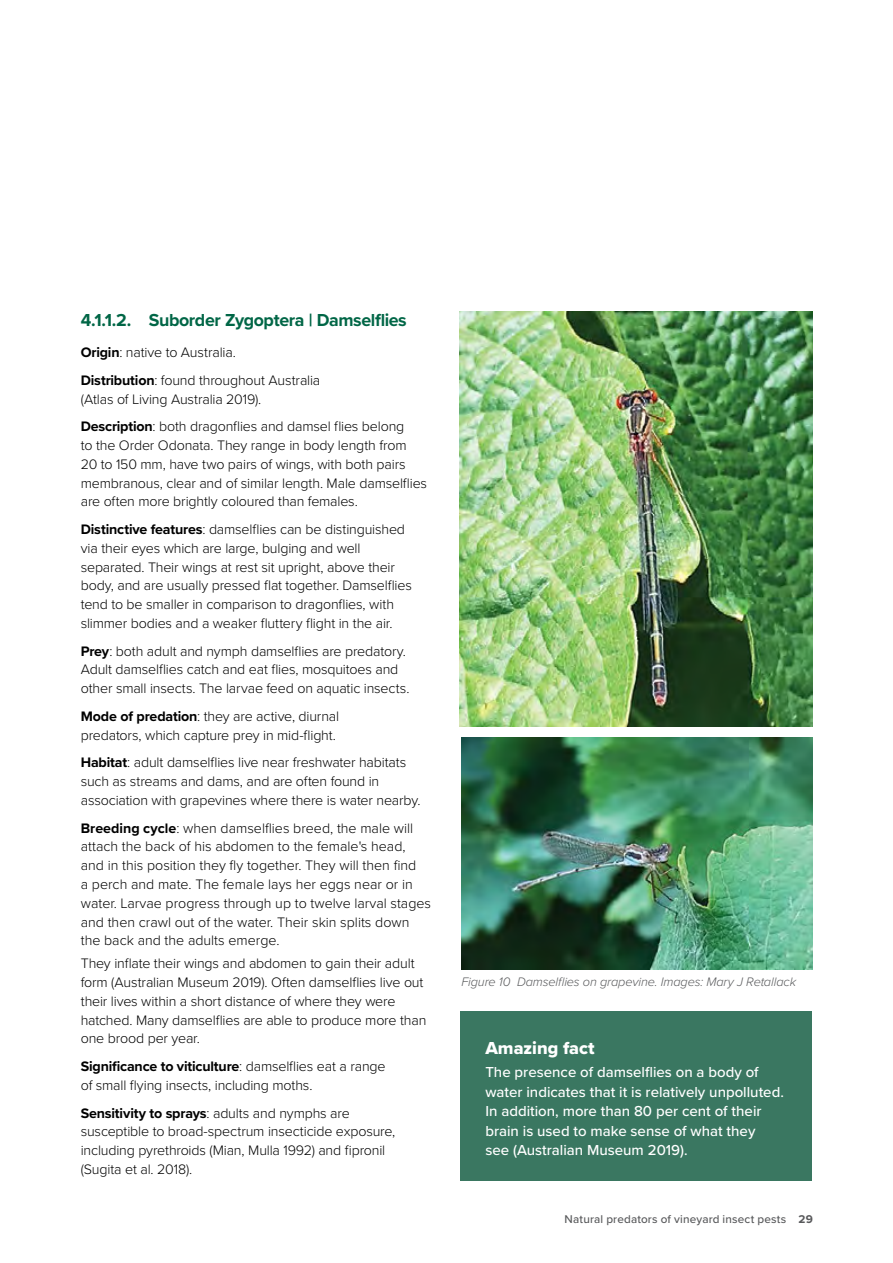
<style>
.page{position:relative;width:893px;height:1263px;background:#fff}
.page>*{position:absolute;margin:0;border:0;box-sizing:border-box;transform-origin:0 0}
.t1{font:700 18px "Proxima Nova";letter-spacing:-.02em;color:#006646}
.t2{font:18px "Proxima Nova Extrabld";color:#fff}
.t3{font:500 15px/19.5px "Proxima Nova";color:#fff}
.t4{font:300 14.25px/18.8px "Proxima Nova";letter-spacing:-.01em;color:#000}
.t5{font:italic 300 12.75px "Proxima Nova";letter-spacing:-.01em;color:#58595b}
.t6{font:500 11.7px "Proxima Nova";letter-spacing:.015em;color:#58595b}
.s1{font-weight:700}
</style>
<div class="page">
<img style="left:461px;top:737px;width:352px;height:233px">
<img style="left:460px;top:311px;width:352px;height:415px">
<div style="left:460px;top:1011px;width:351px;height:170px;background:#3a7761"></div>
<p class="t1" style="left:81px;top:306px;width:327px">4.1.1.2. Suborder Zygoptera | Damselflies</p>
<p class="t4" style="left:81px;top:338px;width:241px;line-height:27.8px"><span class="s1">Origin</span>: native to Australia.<br><span class="s1">Distribution</span>: found throughout Australia</p>
<p class="t4" style="left:81px;top:384px;width:325px;line-height:27.8px">(Atlas of Living Australia 2019).<br><span class="s1">Description</span>: both dragonflies and damsel flies belong</p>
<p class="t4" style="left:81px;top:435px;width:348px">to the Order Odonata. They range in body length from<br>20 to 150 mm, have two pairs of wings, with both pairs membranous, clear and of similar length. Male damselflies are often more brightly coloured than females.</p>
<p class="t4" style="left:81px;top:519px;width:333px"><span class="s1">Distinctive features</span>: damselflies can be distinguished via their eyes which are large, bulging and well separated. Their wings at rest sit upright, above their body, and are usually pressed flat together. Damselflies tend to be smaller in comparison to dragonflies, with slimmer bodies and a weaker fluttery flight in the air.</p>
<p class="t4" style="left:81px;top:641px;width:330px"><span class="s1">Prey</span>: both adult and nymph damselflies are predatory.<br>Adult damselflies catch and eat flies, mosquitoes and other small insects. The larvae feed on aquatic insects.</p>
<p class="t4" style="left:81px;top:706px;width:260px"><span class="s1">Mode of predation</span>: they are active, diurnal predators, which capture prey in mid-flight.</p>
<p class="t4" style="left:81px;top:752px;width:341px"><span class="s1">Habitat</span>: adult damselflies live near freshwater habitats such as streams and dams, and are often found in association with grapevines where there is water nearby.</p>
<p class="t4" style="left:81px;top:818px;width:352px"><span class="s1">Breeding cycle</span>: when damselflies breed, the male will attach the back of his abdomen to the female's head, and in this position they fly together. They will then find<br>a perch and mate. The female lays her eggs near or in water. Larvae progress through up to twelve larval stages and then crawl out of the water. Their skin splits down the back and the adults emerge.</p>
<p class="t4" style="left:81px;top:953px;width:347px">They inflate their wings and abdomen to gain their adult form (Australian Museum 2019). Often damselflies live out their lives within a short distance of where they were hatched. Many damselflies are able to produce more than one brood per year.</p>
<p class="t4" style="left:81px;top:1056px;width:306px"><span class="s1">Significance to viticulture</span>: damselflies eat a range of small flying insects, including moths.</p>
<p class="t4" style="left:81px;top:1102px;width:316px"><span class="s1">Sensitivity to sprays</span>: adults and nymphs are susceptible to broad-spectrum insecticide exposure, including pyrethroids (Mian, Mulla 1992) and fipronil (Sugita et al. 2018).</p>
<p class="t5" style="left:461px;top:972px;width:336px">Figure 10 Damselflies on grapevine. Images: Mary J Retallack</p>
<p class="t2" style="left:485px;top:1034px;width:111px">Amazing fact</p>
<p class="t3" style="left:485px;top:1062px;width:300px">The presence of damselflies on a body of water indicates that it is relatively unpolluted.<br>In addition, more than 80 per cent of their brain is used to make sense of what they<br>see (Australian Museum 2019).</p>
<p class="t6" style="left:565px;top:1210px;width:250px">Natural predators of vineyard insect pests <span class="s1">29</span></p>
</div>
